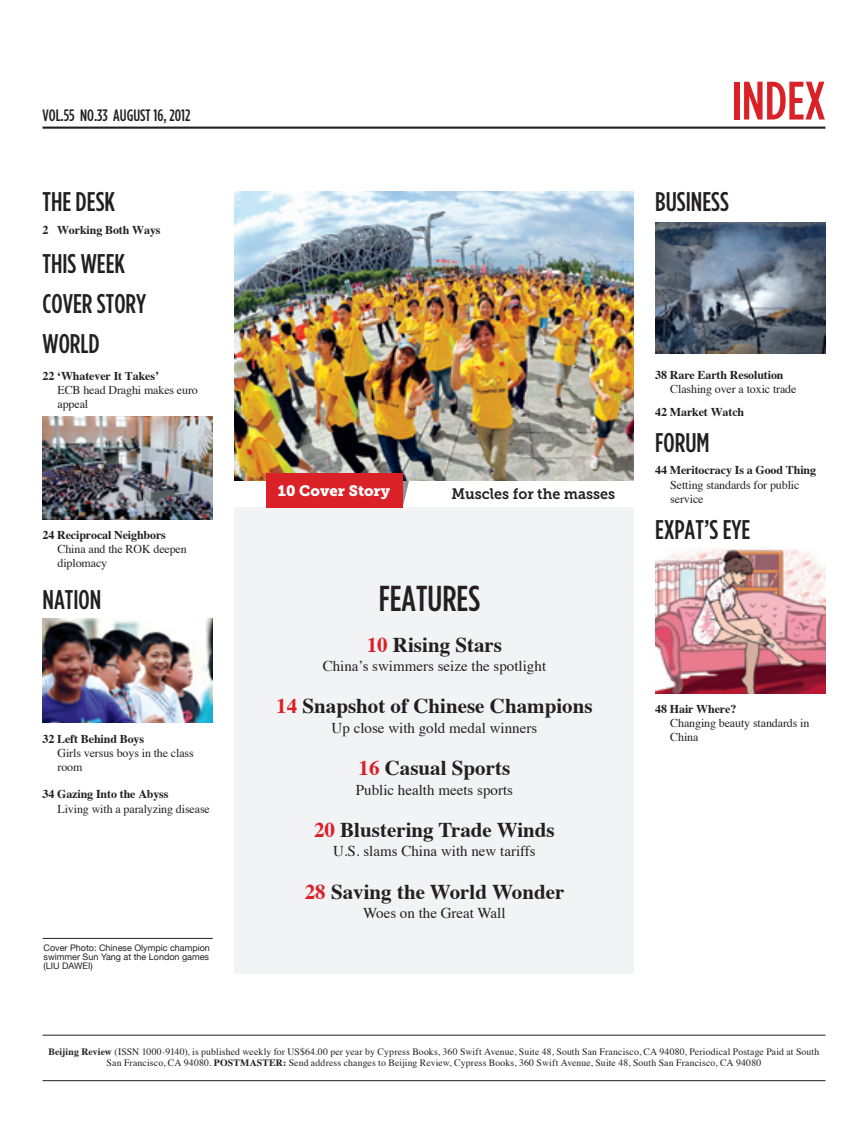
<style>
.page{position:relative;width:868px;height:1136px;background:#fff}
.page>*{position:absolute;margin:0;border:0;box-sizing:border-box;transform-origin:0 0}
.t1{font:500 condensed 54px "Gotham HTF";color:#da2128}
.t2{font:500 condensed 36px "Gotham HTF";color:#231f20}
.t3{font:500 condensed 27px/39.8px "Gotham HTF";color:#231f20}
.t4{font:700 21px "Times";color:#231f20}
.t5{font:500 condensed 16.5px "Gotham HTF";color:#231f20}
.t6{font:15px "Times";color:#231f20}
.t7{font:15px "Museo Slab 700";color:#231f20;scale:.95 1}
.t8{font:15px "Museo Slab 900";color:#fff}
.t9{font:12px/14.2px "Times";letter-spacing:-.01em;color:#231f20}
.t10{font:700 12px "Times";letter-spacing:-.01em;color:#231f20}
.t11{font:9.75px/11.2px "Times";letter-spacing:.015em;color:#231f20;text-align:center}
.t12{font:9px/9px "Helvetica Neue";color:#231f20;text-align:justify}
.s1{color:#da2128}
.s2{font-weight:700}
</style>
<div class="page">
<svg style="left:403px;top:480px;width:6px;height:26px"></svg>
<hr style="left:43px;top:126px;width:782px;height:3px;background:#231f20">
<hr style="left:43px;top:1034px;width:782px;height:1px;background:#231f20">
<hr style="left:43px;top:1080px;width:782px;height:1px;background:#231f20">
<img style="left:234px;top:191px;width:400px;height:289px">
<div style="left:234px;top:507px;width:400px;height:467px;background:#f2f3f4"></div>
<div style="left:266px;top:473px;width:137px;height:34px;background:#da2128"></div>
<img style="left:43px;top:417px;width:170px;height:102px">
<img style="left:43px;top:618px;width:170px;height:104px">
<img style="left:655px;top:222px;width:170px;height:131px">
<img style="left:655px;top:549px;width:170px;height:144px">
<hr style="left:43px;top:938px;width:170px;height:1px;background:#231f20">
<h3 class="t5" style="left:43px;top:106px;width:149px">VOL.55 NO.33 AUGUST 16, 2012</h3>
<h3 class="t3" style="left:43px;top:181px;width:74px">THE DESK</h3>
<p class="t10" style="left:43px;top:218px;width:119px">2 Working Both Ways</p>
<h3 class="t3" style="left:43px;top:243px;width:105px">THIS WEEK<br>COVER STORY<br>WORLD</h3>
<p class="t10" style="left:43px;top:364px;width:118px">22 ‘Whatever It Takes’</p>
<p class="t9" style="left:58px;top:382px;width:142px">ECB head Draghi makes euro appeal</p>
<p class="t10" style="left:43px;top:523px;width:125px">24 Reciprocal Neighbors</p>
<p class="t9" style="left:58px;top:540px;width:131px">China and the ROK deepen diplomacy</p>
<h3 class="t3" style="left:43px;top:579px;width:60px">NATION</h3>
<p class="t10" style="left:43px;top:727px;width:103px">32 Left Behind Boys</p>
<p class="t9" style="left:58px;top:744px;width:138px">Girls versus boys in the class room</p>
<p class="t10" style="left:43px;top:782px;width:127px">34 Gazing Into the Abyss</p>
<p class="t9" style="left:58px;top:800px;width:154px">Living with a paralyzing disease</p>
<p class="t12" style="left:44px;top:943px;width:168px">Cover Photo: Chinese Olympic champion swimmer Sun Yang at the London games (LIU DAWEI)</p>
<h1 class="t1" style="left:731px;top:71px;width:95px">INDEX</h1>
<h3 class="t3" style="left:655px;top:181px;width:75px">BUSINESS</h3>
<h3 class="t8" style="left:278px;top:482px;width:114px">10 Cover Story</h3>
<h3 class="t7" style="left:451px;top:485px;width:174px">Muscles for the masses</h3>
<h2 class="t2" style="left:378px;top:579px;width:103px">FEATURES</h2>
<h3 class="t4" style="left:366px;top:624px;width:137px"><span class="s1">10</span> Rising Stars</h3>
<h3 class="t6" style="left:322px;top:652px;width:225px">China’s swimmers seize the spotlight</h3>
<h3 class="t4" style="left:276px;top:686px;width:318px"><span class="s1">14</span> Snapshot of Chinese Champions</h3>
<h3 class="t6" style="left:331px;top:713px;width:207px">Up close with gold medal winners</h3>
<h3 class="t4" style="left:358px;top:747px;width:153px"><span class="s1">16</span> Casual Sports</h3>
<h3 class="t6" style="left:356px;top:775px;width:159px">Public health meets sports</h3>
<h3 class="t4" style="left:314px;top:809px;width:242px"><span class="s1">20</span> Blustering Trade Winds</h3>
<h3 class="t6" style="left:333px;top:837px;width:204px">U.S. slams China with new tariffs</h3>
<h3 class="t4" style="left:305px;top:871px;width:261px"><span class="s1">28</span> Saving the World Wonder</h3>
<h3 class="t6" style="left:363px;top:899px;width:144px">Woes on the Great Wall</h3>
<p class="t10" style="left:655px;top:363px;width:130px">38 Rare Earth Resolution</p>
<p class="t9" style="left:670px;top:381px;width:128px">Clashing over a toxic trade</p>
<p class="t10" style="left:655px;top:400px;width:90px">42 Market Watch</p>
<h3 class="t3" style="left:655px;top:422px;width:56px">FORUM</h3>
<p class="t10" style="left:655px;top:459px;width:162px">44 Meritocracy Is a Good Thing</p>
<p class="t9" style="left:670px;top:476px;width:131px">Setting standards for public service</p>
<h3 class="t3" style="left:655px;top:508px;width:97px">EXPAT’S EYE</h3>
<p class="t10" style="left:655px;top:697px;width:83px">48 Hair Where?</p>
<p class="t9" style="left:670px;top:715px;width:141px">Changing beauty standards in<br>China</p>
<p class="t11" style="left:48px;top:1044px;width:772px"><span class="s2">Beijing Review</span> (ISSN 1000-9140), is published weekly for US$64.00 per year by Cypress Books, 360 Swift Avenue, Suite 48, South San Francisco, CA 94080, Periodical Postage Paid at South<br>San Francisco, CA 94080. <span class="s2">POSTMASTER:</span> Send address changes to Beijing Review, Cypress Books, 360 Swift Avenue, Suite 48, South San Francisco, CA 94080</p>
</div>
